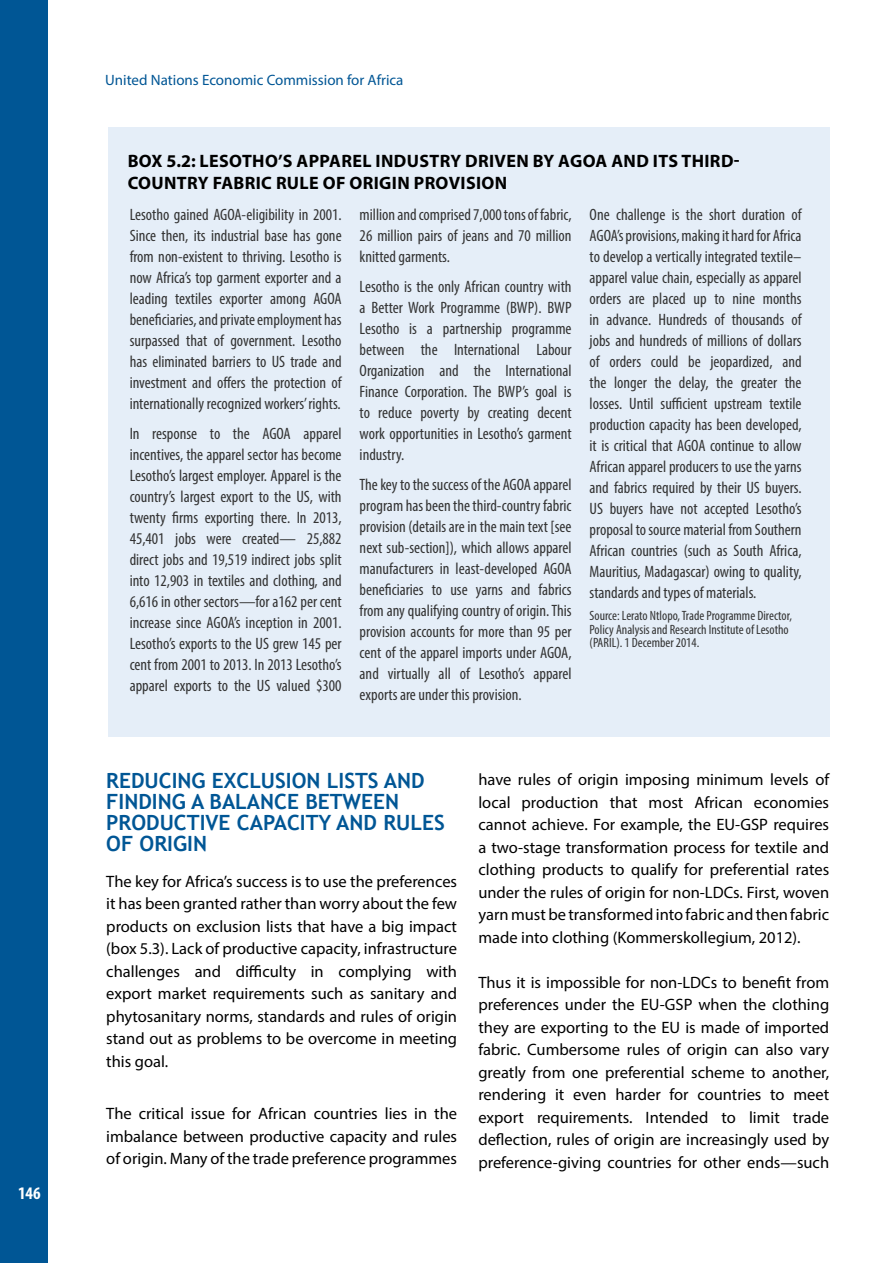
<style>
.page{position:relative;width:893px;height:1263px;background:#fff}
.page>*{position:absolute;margin:0;border:0;box-sizing:border-box;transform-origin:0 0}
.t1{font:700 21px/21px "Trebuchet MS";color:#005695}
.t2{font:700 18px/22.5px "Myriad Pro";letter-spacing:.02em;color:#000}
.t3{font:700 condensed 17.7px "Myriad Pro";color:#fff}
.t4{font:condensed 16.5px/21px "Myriad Pro";color:#333;text-align:justify}
.t5{font:16.5px/22.5px "Myriad Pro";color:#000;text-align:justify}
.t6{font:15px "Myriad Pro";color:#005695}
.t7{font:condensed 13.5px/13.5px "Myriad Pro";color:#333}
</style>
<div class="page">
<div style="left:0;top:0;width:48px;height:1263px;background:#005695"></div>
<div style="left:108px;top:128px;width:721px;height:609px;background:#e5eef8"></div>
<p class="t3" style="left:18px;top:1181px;width:24px">146</p>
<p class="t6" style="left:105px;top:71px;width:300px">United Nations Economic Commission for Africa</p>
<p class="t2" style="left:128px;top:149px;width:613px">BOX 5.2: LESOTHO’S APPAREL INDUSTRY DRIVEN BY AGOA AND ITS THIRD-<br>COUNTRY FABRIC RULE OF ORIGIN PROVISION</p>
<p class="t4" style="left:130px;top:204px;width:213px">Lesotho gained AGOA-eligibility in 2001.<br>Since then, its industrial base has gone from non-existent to thriving. Lesotho is now Africa’s top garment exporter and a leading textiles exporter among AGOA beneficiaries, and private employment has surpassed that of government. Lesotho has eliminated barriers to US trade and investment and offers the protection of internationally recognized workers’ rights.</p>
<p class="t4" style="left:130px;top:423px;width:213px">In response to the AGOA apparel incentives, the apparel sector has become Lesotho’s largest employer. Apparel is the country’s largest export to the US, with twenty firms exporting there. In 2013, 45,401 jobs were created— 25,882 direct jobs and 19,519 indirect jobs split into 12,903 in textiles and clothing, and 6,616 in other sectors—for a162 per cent increase since AGOA’s inception in 2001.<br>Lesotho’s exports to the US grew 145 per cent from 2001 to 2013. In 2013 Lesotho’s apparel exports to the US valued $300</p>
<p class="t4" style="left:360px;top:204px;width:213px">million and comprised 7,000 tons of fabric, 26 million pairs of jeans and 70 million knitted garments.</p>
<p class="t4" style="left:360px;top:276px;width:213px">Lesotho is the only African country with a Better Work Programme (BWP). BWP Lesotho is a partnership programme between the International Labour Organization and the International Finance Corporation. The BWP’s goal is to reduce poverty by creating decent work opportunities in Lesotho’s garment industry.</p>
<p class="t4" style="left:360px;top:474px;width:213px">The key to the success of the AGOA apparel program has been the third-country fabric provision (details are in the main text [see next sub-section]), which allows apparel manufacturers in least-developed AGOA beneficiaries to use yarns and fabrics from any qualifying country of origin. This provision accounts for more than 95 per cent of the apparel imports under AGOA, and virtually all of Lesotho’s apparel exports are under this provision.</p>
<p class="t4" style="left:590px;top:204px;width:213px">One challenge is the short duration of AGOA’s provisions, making it hard for Africa to develop a vertically integrated textile– apparel value chain, especially as apparel orders are placed up to nine months in advance. Hundreds of thousands of jobs and hundreds of millions of dollars of orders could be jeopardized, and the longer the delay, the greater the losses. Until sufficient upstream textile production capacity has been developed, it is critical that AGOA continue to allow African apparel producers to use the yarns and fabrics required by their US buyers.<br>US buyers have not accepted Lesotho’s proposal to source material from Southern African countries (such as South Africa, Mauritius, Madagascar) owing to quality, standards and types of materials.</p>
<p class="t7" style="left:590px;top:609px;width:204px">Source: Lerato Ntlopo, Trade Programme Director,<br>Policy Analysis and Research Institute of Lesotho (PARIL). 1 December 2014.</p>
<p class="t1" style="left:106px;top:770px;width:340px">REDUCING EXCLUSION LISTS AND<br>FINDING A BALANCE BETWEEN<br>PRODUCTIVE CAPACITY AND RULES<br>OF ORIGIN</p>
<p class="t5" style="left:106px;top:869px;width:352px">The key for Africa’s success is to use the preferences it has been granted rather than worry about the few products on exclusion lists that have a big impact (box 5.3). Lack of productive capacity, infrastructure challenges and difficulty in complying with export market requirements such as sanitary and phytosanitary norms, standards and rules of origin stand out as problems to be overcome in meeting this goal.</p>
<p class="t5" style="left:106px;top:1102px;width:352px">The critical issue for African countries lies in the imbalance between productive capacity and rules of origin. Many of the trade preference programmes</p>
<p class="t5" style="left:478px;top:768px;width:352px">have rules of origin imposing minimum levels of local production that most African economies cannot achieve. For example, the EU-GSP requires a two-stage transformation process for textile and clothing products to qualify for preferential rates under the rules of origin for non-LDCs. First, woven yarn must be transformed into fabric and then fabric made into clothing (Kommerskollegium, 2012).</p>
<p class="t5" style="left:478px;top:971px;width:352px">Thus it is impossible for non-LDCs to benefit from preferences under the EU-GSP when the clothing they are exporting to the EU is made of imported fabric. Cumbersome rules of origin can also vary greatly from one preferential scheme to another, rendering it even harder for countries to meet export requirements. Intended to limit trade deflection, rules of origin are increasingly used by preference-giving countries for other ends—such</p>
</div>
